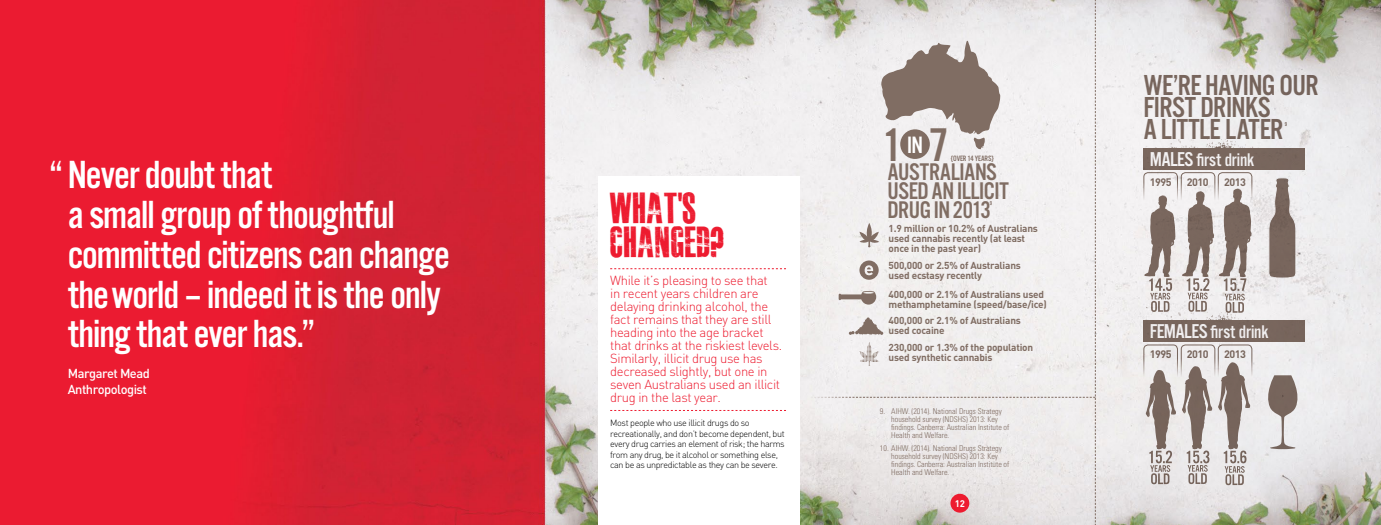
<style>
.page{position:relative;width:1381px;height:525px;background:#fff}
.page>*{position:absolute;margin:0;border:0;box-sizing:border-box;transform-origin:0 0}
.t1{font:49px "Alternate Got No 3 D";color:#806d63}
.t2{font:43px/34px "MASTERPLANCOMPLETE";letter-spacing:-.01em;color:#ed1b2f}
.t3{font:40.7px/39.8px "Alternate Got No 3 D";letter-spacing:-.025em;color:#fff}
.t4{font:30px/22px "Alternate Got No 3 D";letter-spacing:-.02em;color:#806d63}
.t5{font:25px/19px "Alternate Got No 3 D";letter-spacing:-.02em;color:#806d63}
.t6{font:24.6px "Alternate Got No 3 D";color:#fff}
.t7{font:19px "Alternate Got No 3 D";color:#fff}
.t8{font:300 13px/13px "DIN";letter-spacing:-.025em;color:#ed1b2f}
.t9{font:500 12.9px/15.4px "DIN";letter-spacing:-.04em;color:#fff}
.t10{font:700 10.7px "DIN";letter-spacing:-.04em;color:#806d63}
.t11{font:700 10px/10px "DIN";letter-spacing:-.02em;color:#806d63}
.t12{font:700 9.5px "DIN";color:#fff}
.t13{font:300 9px/10.5px "DIN";letter-spacing:-.04em;color:#000}
.t14{font:8.1px "Alternate Got No 3 D";letter-spacing:-.02em;color:#806d63}
.t15{font:300 condensed 8px/8px "Univers";letter-spacing:-.005em;color:#806d63}
.t16{font:5.8px "Alternate Got No 3 D";color:#806d63}
.s1{font-size:20.8px}
</style>
<div class="page">
<img style="left:0;top:0;width:1380px;height:524px">
<div style="left:598px;top:176px;width:202px;height:348px;background:#fff"></div>
<svg style="left:610px;top:268px;width:176px;height:1px"></svg>
<svg style="left:610px;top:410px;width:176px;height:1px"></svg>
<div style="left:1143px;top:113px;width:134px;height:35px;background:#f0eff0"></div>
<img style="left:1143px;top:286px;width:134px;height:34px">
<div style="left:1143px;top:148px;width:161px;height:22px;background:#78665d"></div>
<div style="left:1143px;top:320px;width:161px;height:22px;background:#78655d"></div>
<svg style="left:1141px;top:188px;width:112px;height:125px"></svg>
<div style="left:1143px;top:172px;width:34px;height:149px;border:1px solid #806d63;border-radius:4px"></div>
<div style="left:1180px;top:172px;width:35px;height:149px;border:1px solid #806d63;border-radius:4px"></div>
<div style="left:1217px;top:172px;width:35px;height:149px;border:1px solid #806d63;border-radius:4px"></div>
<svg style="left:1145px;top:361px;width:105px;height:124px"></svg>
<div style="left:1143px;top:344px;width:34px;height:149px;border:1px solid #806d63;border-radius:4px"></div>
<div style="left:1180px;top:344px;width:35px;height:149px;border:1px solid #806d63;border-radius:4px"></div>
<div style="left:1217px;top:344px;width:35px;height:149px;border:1px solid #806d63;border-radius:4px"></div>
<svg style="left:1267px;top:176px;width:29px;height:109px"></svg>
<svg style="left:1263px;top:375px;width:38px;height:74px"></svg>
<svg style="left:800px;top:0;width:296px;height:524px"></svg>
<h3 class="t3" style="left:68px;top:156px;width:383px;text-indent:-18px">“ Never doubt that<br>a small group of thoughtful committed citizens can change the world – indeed it is the only thing that ever has.”</h3>
<p class="t9" style="left:68px;top:365px;width:84px">Margaret Mead<br>Anthropologist</p>
<h2 class="t2" style="left:610px;top:190px;width:116px">WHAT’S<br>CHANGED?</h2>
<p class="t8" style="left:610px;top:273px;width:173px">While it’s pleasing to see that<br>in recent years children are delaying drinking alcohol, the fact remains that they are still heading into the age bracket that drinks at the riskiest levels.<br>Similarly, illicit drug use has decreased slightly, but one in seven Australians used an illicit drug in the last year.</p>
<p class="t13" style="left:610px;top:417px;width:176px">Most people who use illicit drugs do so recreationally, and don’t become dependent, but every drug carries an element of risk; the harms from any drug, be it alcohol or something else, can be as unpredictable as they can be severe.</p>
<h1 class="t1" style="left:882px;top:118px;width:68px">1 7</h1>
<h3 class="t6" style="left:907px;top:132px;width:17px">IN</h3>
<p class="t14" style="left:951px;top:154px;width:44px">{OVER 14 YEARS}</p>
<h3 class="t5" style="left:887px;top:162px;width:123px">AUSTRALIANS<br>USED AN ILLICIT<br>DRUG IN 2013</h3>
<p class="t16" style="left:989px;top:199px;width:4px">9</p>
<p class="t11" style="left:888px;top:223px;width:151px">1.9 million or 10.2% of Australians used cannabis recently (at least once in the past year)</p>
<p class="t11" style="left:888px;top:260px;width:134px">500,000 or 2.5% of Australians used ecstasy recently</p>
<p class="t11" style="left:888px;top:288px;width:160px">400,000 or 2.1% of Australians used methamphetamine (speed/base/ice)</p>
<p class="t11" style="left:888px;top:315px;width:134px">400,000 or 2.1% of Australians used cocaine</p>
<p class="t11" style="left:888px;top:342px;width:146px">230,000 or 1.3% of the population used synthetic cannabis</p>
<p class="t15" style="left:891px;top:407px;width:120px;text-indent:-11px">9. AIHW. (2014). National Drugs Strategy household survey (NDSHS) 2013: Key findings. Canberra: Australian Institute of Health and Welfare.</p>
<p class="t15" style="left:891px;top:443px;width:120px;text-indent:-11px">10. AIHW. (2014). National Drugs Strategy household survey (NDSHS) 2013: Key findings. Canberra: Australian Institute of Health and Welfare.</p>
<p class="t12" style="left:955px;top:497px;width:11px">12</p>
<h3 class="t4" style="left:1143px;top:75px;width:177px">WE’RE HAVING OUR<br>FIRST DRINKS<br>A LITTLE LATER</h3>
<p class="t16" style="left:1284px;top:121px;width:4px">9</p>
<h3 class="t7" style="left:1149px;top:150px;width:106px"><span class="s1">MALES</span> first drink</h3>
<p class="t10" style="left:1149px;top:175px;width:23px">1995</p>
<p class="t10" style="left:1186px;top:175px;width:23px">2010</p>
<p class="t10" style="left:1224px;top:175px;width:23px">2013</p>
<h3 class="t7" style="left:1149px;top:322px;width:120px"><span class="s1">FEMALES</span> first drink</h3>
<p class="t10" style="left:1149px;top:347px;width:23px">1995</p>
<p class="t10" style="left:1186px;top:347px;width:23px">2010</p>
<p class="t10" style="left:1224px;top:347px;width:23px">2013</p>
</div>
